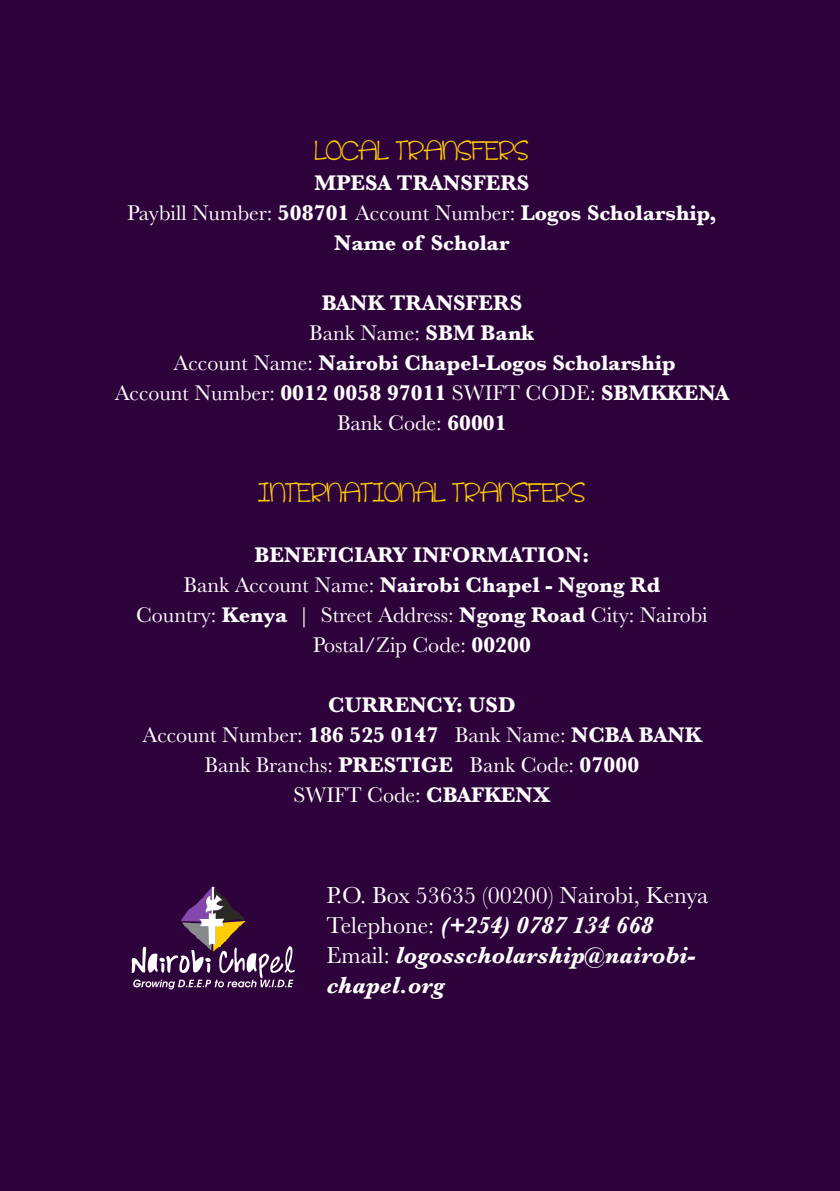
<style>
.page{position:relative;width:840px;height:1191px;background:#fff}
.page>*{position:absolute;margin:0;border:0;box-sizing:border-box;transform-origin:0 0}
.t1{font:28px "cinnamoncake";letter-spacing:-.02em;color:#ffcd00}
.t2{font:italic 700 24px/30px "Baskerville";color:#fff}
.t3{font:22px/30px "Baskerville";color:#fff;text-align:center}
.t4{font:700 22px/30px "Baskerville";color:#fff;text-align:center}
.s1{font-weight:400}
.s2{font-weight:700}
.s3{font-weight:400;font-style:normal}
</style>
<div class="page">
<div style="left:0;top:0;width:839px;height:1191px;background:#2e033c"></div>
<svg style="left:132px;top:886px;width:163px;height:103px"></svg>
<p class="t1" style="left:314px;top:134px;width:216px">LOCAL TRANSFERS</p>
<p class="t4" style="left:127px;top:168px;width:590px">MPESA TRANSFERS<br><span class="s1">Paybill Number:</span> 508701 <span class="s1">Account Number:</span> Logos Scholarship,<br>Name of Scholar</p>
<p class="t4" style="left:115px;top:288px;width:615px">BANK TRANSFERS<br><span class="s1">Bank Name:</span> SBM Bank<br><span class="s1">Account Name:</span> Nairobi Chapel-Logos Scholarship<br><span class="s1">Account Number:</span> 0012 0058 97011 <span class="s1">SWIFT CODE:</span> SBMKKENA<br><span class="s1">Bank Code:</span> 60001</p>
<p class="t1" style="left:258px;top:476px;width:328px">INTERNATIONAL TRANSFERS</p>
<p class="t3" style="left:136px;top:540px;width:573px"><span class="s2">BENEFICIARY INFORMATION:<br></span>Bank Account Name: <span class="s2">Nairobi Chapel - Ngong Rd<br></span>Country: <span class="s2">Kenya</span> | Street Address: <span class="s2">Ngong Road</span> City: Nairobi Postal/Zip Code: <span class="s2">00200</span></p>
<p class="t3" style="left:142px;top:690px;width:560px"><span class="s2">CURRENCY: USD<br></span>Account Number: <span class="s2">186 525 0147</span> Bank Name: <span class="s2">NCBA BANK<br></span>Bank Branchs: <span class="s2">PRESTIGE</span> Bank Code: <span class="s2">07000<br></span>SWIFT Code: <span class="s2">CBAFKENX</span></p>
<p class="t2" style="left:326px;top:880px;width:383px"><span class="s3">P.O. Box 53635 (00200) Nairobi, Kenya<br>Telephone:</span> (+254) 0787 134 668<br><span class="s3">Email:</span> logosscholarship@nairobi&shy;chapel.org</p>
</div>
